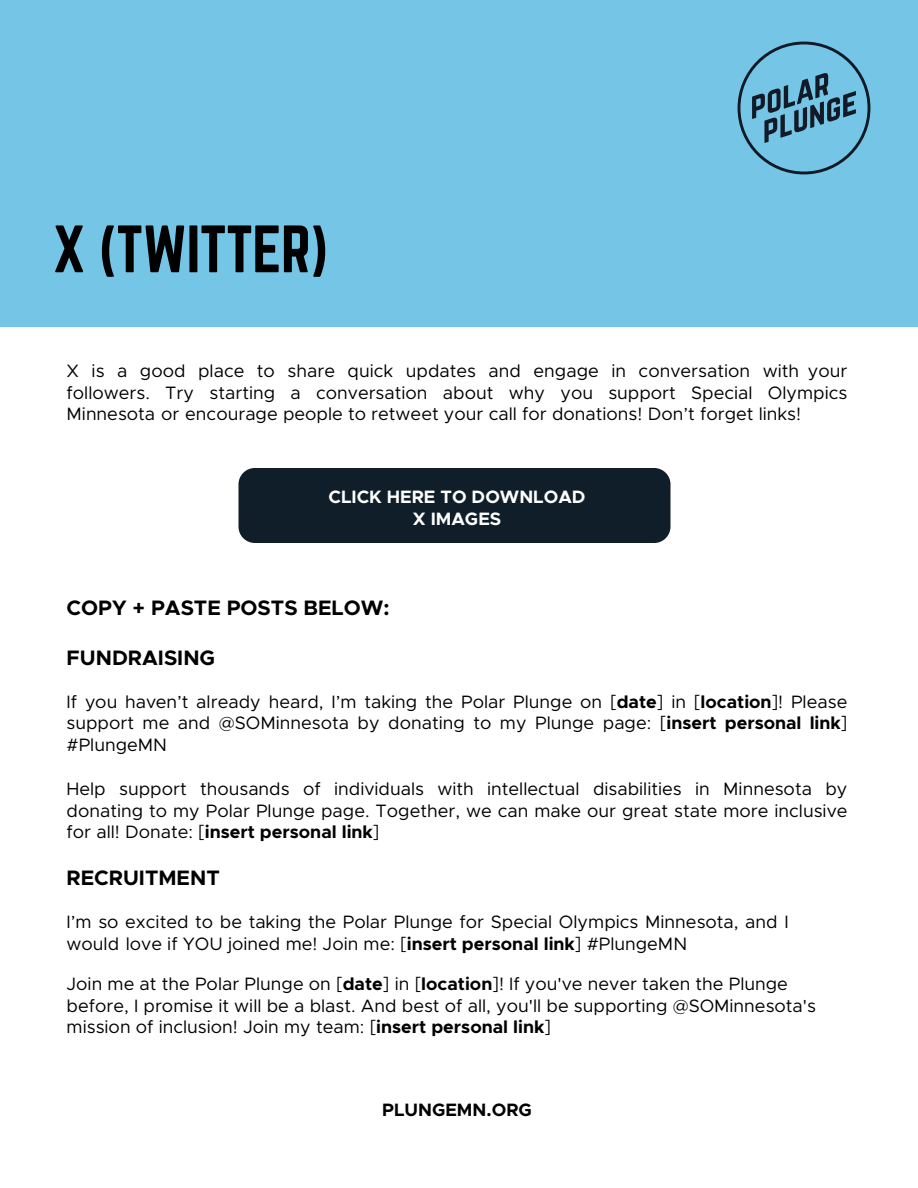
<style>
.page{position:relative;width:918px;height:1188px;background:#fff}
.page>*{position:absolute;margin:0;border:0;box-sizing:border-box;transform-origin:0 0}
.t1{font:58.5px "Norwester";letter-spacing:-.01em;color:#000}
.t2{font:700 21px "Metropolis";color:#000}
.t3{font:18px/21.5px "Metropolis";color:#000;text-align:justify}
.t4{font:700 18px/22px "Metropolis";color:#fff;text-align:center}
.t5{font:700 18px "Metropolis";color:#000}
.s1{font-weight:700}
</style>
<div class="page">
<div style="left:0;top:0;width:918px;height:327px;background:#75c6e6"></div>
<svg style="left:752px;top:73px;width:104px;height:70px"></svg>
<div style="left:738px;top:42px;width:132px;height:132px;border:3px solid #111a26;border-radius:50%"></div>
<div style="left:238px;top:468px;width:432px;height:75px;background:#0f1e28;border-radius:16px"></div>
<h1 class="t1" style="left:54px;top:221px;width:276px">X (TWITTER)</h1>
<p class="t3" style="left:67px;top:361px;width:782px">X is a good place to share quick updates and engage in conversation with your followers. Try starting a conversation about why you support Special Olympics Minnesota or encourage people to retweet your call for donations! Don’t forget links!</p>
<p class="t4" style="left:329px;top:485px;width:259px">CLICK HERE TO DOWNLOAD<br>X IMAGES</p>
<p class="t2" style="left:67px;top:594px;width:325px">COPY + PASTE POSTS BELOW:</p>
<p class="t2" style="left:67px;top:644px;width:150px">FUNDRAISING</p>
<p class="t3" style="left:67px;top:691px;width:782px">If you haven’t already heard, I’m taking the Polar Plunge on [<span class="s1">date</span>] in [<span class="s1">location</span>]! Please support me and @SOMinnesota by donating to my Plunge page: [<span class="s1">insert personal link</span>] #PlungeMN</p>
<p class="t3" style="left:67px;top:778px;width:782px">Help support thousands of individuals with intellectual disabilities in Minnesota by donating to my Polar Plunge page. Together, we can make our great state more inclusive for all! Donate: [<span class="s1">insert personal link</span>]</p>
<p class="t2" style="left:67px;top:864px;width:155px">RECRUITMENT</p>
<p class="t3" style="left:67px;top:911px;width:724px;line-height:21.9px">I’m so excited to be taking the Polar Plunge for Special Olympics Minnesota, and I would love if YOU joined me! Join me: [<span class="s1">insert personal link</span>] #PlungeMN</p>
<p class="t3" style="left:67px;top:973px;width:751px;text-align:left">Join me at the Polar Plunge on [<span class="s1">date</span>] in [<span class="s1">location</span>]! If you've never taken the Plunge before, I promise it will be a blast. And best of all, you'll be supporting @SOMinnesota's mission of inclusion! Join my team: [<span class="s1">insert personal link</span>]</p>
<p class="t5" style="left:382px;top:1098px;width:151px">PLUNGEMN.ORG</p>
</div>
